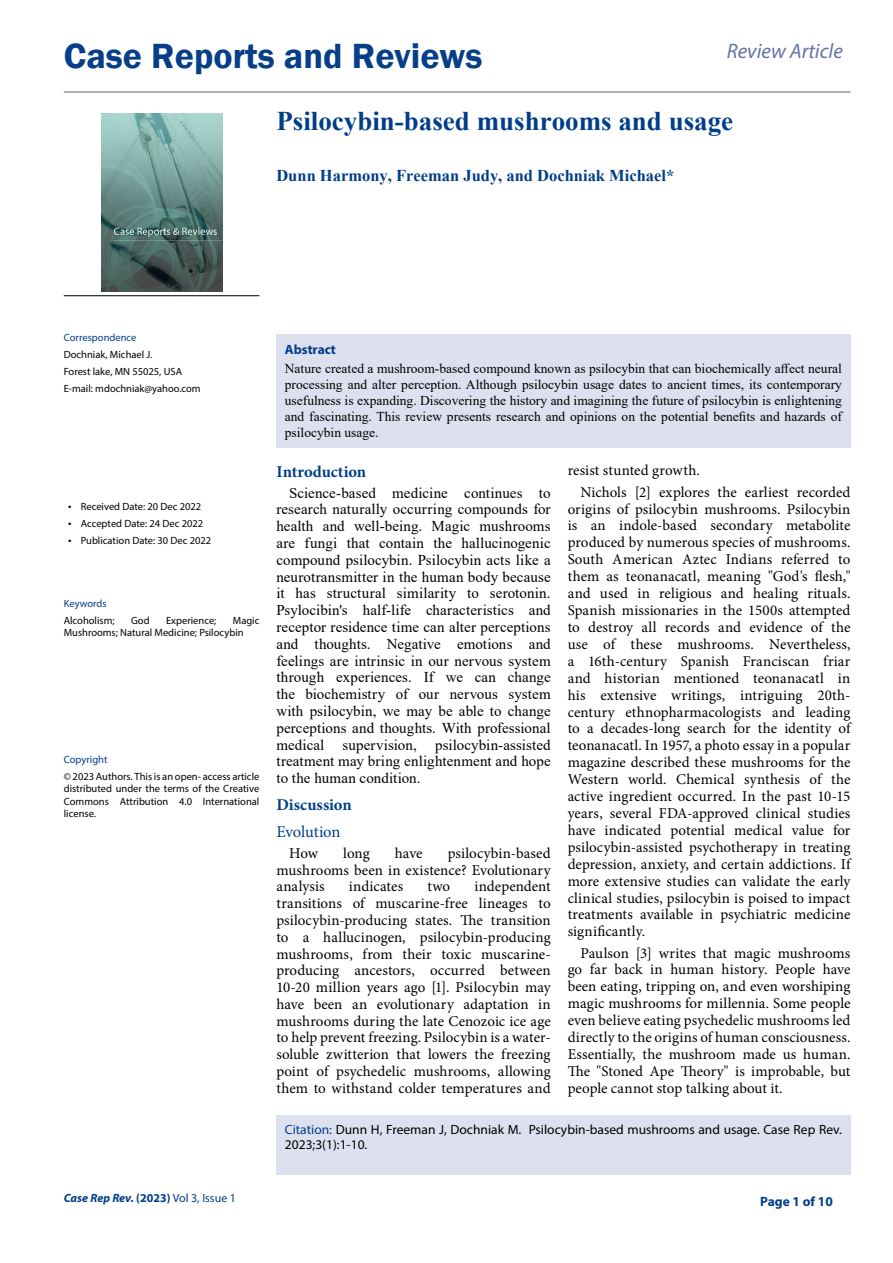
<style>
.page{position:relative;width:893px;height:1263px;background:#fff}
.page>*{position:absolute;margin:0;border:0;box-sizing:border-box;transform-origin:0 0}
.t1{font:600 36px "Franklin Gothic";color:#063f88}
.t2{font:700 27px "Times New Roman";color:#003e88}
.t3{font:italic 21px "Myriad Pro";color:#6573aa}
.t4{font:700 16.5px "Times New Roman";color:#003e88}
.t5{font:700 16.5px "Minion Pro";color:#003e88}
.t6{font:16.5px "Minion Pro";letter-spacing:-.01em;color:#003e88}
.t7{font:15px/17px "Minion Pro";letter-spacing:.005em;color:#000;text-align:justify}
.t8{font:15px/16.8px "Times New Roman";letter-spacing:.01em;color:#000;text-align:justify}
.t9{font:13.5px/16.2px "Times New Roman";color:#000;text-align:justify}
.t10{font:700 13.5px "Myriad Pro";color:#003e88}
.t11{font:13.35px/15px "Myriad Pro";color:#000}
.t12{font:italic 700 12px "Myriad Pro";letter-spacing:-.005em;color:#003e88}
.t13{font:10.5px/12.6px "Myriad Pro";color:#000}
.t14{font:10.5px "Myriad Pro";color:#003e88}
.s1{font-size:12px}
.s2{color:#003e88}
.s3{font-style:normal}
.s4{font-weight:400;font-style:normal}
</style>
<div class="page">
<div style="left:276px;top:1115px;width:574px;height:60px;background:#dde0ef"></div>
<img style="left:101px;top:114px;width:121px;height:178px">
<hr style="left:64px;top:295px;width:195px;height:1px;background:#000">
<hr style="left:64px;top:91px;width:786px;height:2px;background:#939598">
<div style="left:276px;top:334px;width:574px;height:114px;background:#dde0ef"></div>
<h1 class="t1" style="left:64px;top:34px;width:420px">Case Reports and Reviews</h1>
<p class="t2" style="left:276px;top:102px;width:458px">Psilocybin-based mushrooms and usage</p>
<p class="t4" style="left:276px;top:163px;width:399px">Dunn Harmony, Freeman Judy, and Dochniak Michael*</p>
<h3 class="t3" style="left:727px;top:38px;width:118px">Review Article</h3>
<p class="t14" style="left:64px;top:331px;width:74px">Correspondence</p>
<p class="t13" style="left:64px;top:348px;width:90px">Dochniak, Michael J.</p>
<p class="t13" style="left:64px;top:365px;width:120px">Forest lake, MN 55025, USA</p>
<p class="t13" style="left:64px;top:382px;width:138px">E-mail: mdochniak@yahoo.com</p>
<p class="t13" style="left:68px;top:500px;width:135px"><span class="s1">•</span> Received Date: 20 Dec 2022</p>
<p class="t13" style="left:68px;top:517px;width:137px"><span class="s1">•</span> Accepted Date: 24 Dec 2022</p>
<p class="t13" style="left:68px;top:533px;width:145px"><span class="s1">•</span> Publication Date: 30 Dec 2022</p>
<p class="t14" style="left:64px;top:597px;width:44px">Keywords</p>
<p class="t13" style="left:64px;top:614px;width:52px">Alcoholism;</p>
<p class="t13" style="left:131px;top:614px;width:20px">God</p>
<p class="t13" style="left:166px;top:614px;width:52px">Experience;</p>
<p class="t13" style="left:64px;top:614px;width:197px;text-indent:169px">Magic<br>Mushrooms; Natural Medicine; Psilocybin</p>
<p class="t14" style="left:64px;top:753px;width:45px">Copyright</p>
<p class="t13" style="left:64px;top:770px;width:197px;text-align:justify">© 2023 Authors. This is an open- access article distributed under the terms of the Creative Commons Attribution 4.0 International license.</p>
<p class="t10" style="left:285px;top:341px;width:53px">Abstract</p>
<p class="t9" style="left:285px;top:359px;width:559px">Nature created a mushroom-based compound known as psilocybin that can biochemically affect neural processing and alter perception. Although psilocybin usage dates to ancient times, its contemporary usefulness is expanding. Discovering the history and imagining the future of psilocybin is enlightening and fascinating. This review presents research and opinions on the potential benefits and hazards of psilocybin usage.</p>
<p class="t5" style="left:276px;top:460px;width:91px">Introduction</p>
<p class="t8" style="left:276px;top:484px;width:276px;text-indent:13px">Science-based medicine continues to research naturally occurring compounds for health and well-being. Magic mushrooms are fungi that contain the hallucinogenic compound psilocybin. Psilocybin acts like a neurotransmitter in the human body because it has structural similarity to serotonin.<br>Psylocibin's half-life characteristics and receptor residence time can alter perceptions and thoughts. Negative emotions and feelings are intrinsic in our nervous system through experiences. If we can change the biochemistry of our nervous system with psilocybin, we may be able to change perceptions and thoughts. With professional medical supervision, psilocybin-assisted treatment may bring enlightenment and hope to the human condition.</p>
<p class="t5" style="left:276px;top:793px;width:77px">Discussion</p>
<p class="t6" style="left:276px;top:820px;width:66px">Evolution</p>
<p class="t7" style="left:289px;top:844px;width:31px">How</p>
<p class="t7" style="left:343px;top:844px;width:28px">long</p>
<p class="t7" style="left:395px;top:844px;width:29px">have</p>
<p class="t7" style="left:276px;top:845px;width:276px;text-indent:171px">psilocybin-based mushrooms been in existence? Evolutionary analysis</p>
<p class="t7" style="left:276px;top:878px;width:276px;text-indent:198px">independent transitions of muscarine-free lineages to psilocybin-producing states. The transition to a hallucinogen, psilocybin-producing mushrooms, from their toxic muscarine&shy;producing ancestors, occurred between 10-20 million years ago [1]. Psilocybin may have been an evolutionary adaptation in mushrooms during the late Cenozoic ice age to help prevent freezing. Psilocybin is a water&shy;soluble zwitterion that lowers the freezing point of psychedelic mushrooms, allowing them to withstand colder temperatures and</p>
<p class="t7" style="left:349px;top:878px;width:56px">indicates</p>
<p class="t7" style="left:427px;top:878px;width:24px">two</p>
<p class="t7" style="left:568px;top:462px;width:134px">resist stunted growth.</p>
<p class="t7" style="left:568px;top:483px;width:284px;text-indent:13px">Nichols [2] explores the earliest recorded origins of psilocybin mushrooms. Psilocybin is an indole-based secondary metabolite produced by numerous species of mushrooms.<br>South American Aztec Indians referred to them as teonanacatl, meaning "God's flesh," and used in religious and healing rituals.<br>Spanish missionaries in the 1500s attempted to destroy all records and evidence of the use of these mushrooms. Nevertheless, a 16th-century Spanish Franciscan friar and historian mentioned teonanacatl in his extensive writings, intriguing 20th&shy;century ethnopharmacologists and leading to a decades-long search for the identity of teonanacatl. In 1957, a photo essay in a popular magazine described these mushrooms for the Western world. Chemical synthesis of the active ingredient occurred. In the past 10-15 years, several FDA-approved clinical studies have indicated potential medical value for psilocybin-assisted psychotherapy in treating depression, anxiety, and certain addictions. If more extensive studies can validate the early clinical studies, psilocybin is poised to impact treatments available in psychiatric medicine significantly.</p>
<p class="t7" style="left:568px;top:944px;width:284px;text-indent:13px">Paulson [3] writes that magic mushrooms go far back in human history. People have been eating, tripping on, and even worshiping magic mushrooms for millennia. Some people even believe eating psychedelic mushrooms led directly to the origins of human consciousness.<br>Essentially, the mushroom made us human.<br>The "Stoned Ape Theory" is improbable, but people cannot stop talking about it.</p>
<p class="t11" style="left:285px;top:1122px;width:558px"><span class="s2">Citation:</span> Dunn H, Freeman J, Dochniak M. Psilocybin-based mushrooms and usage. Case Rep Rev.<br>2023;3(1):1-10.</p>
<p class="t12" style="left:64px;top:1190px;width:174px">Case Rep Rev. <span class="s3">(2023)</span> <span class="s4">Vol 3, Issue 1</span></p>
<p class="t10" style="left:760px;top:1192px;width:74px">Page 1 of 10</p>
</div>
